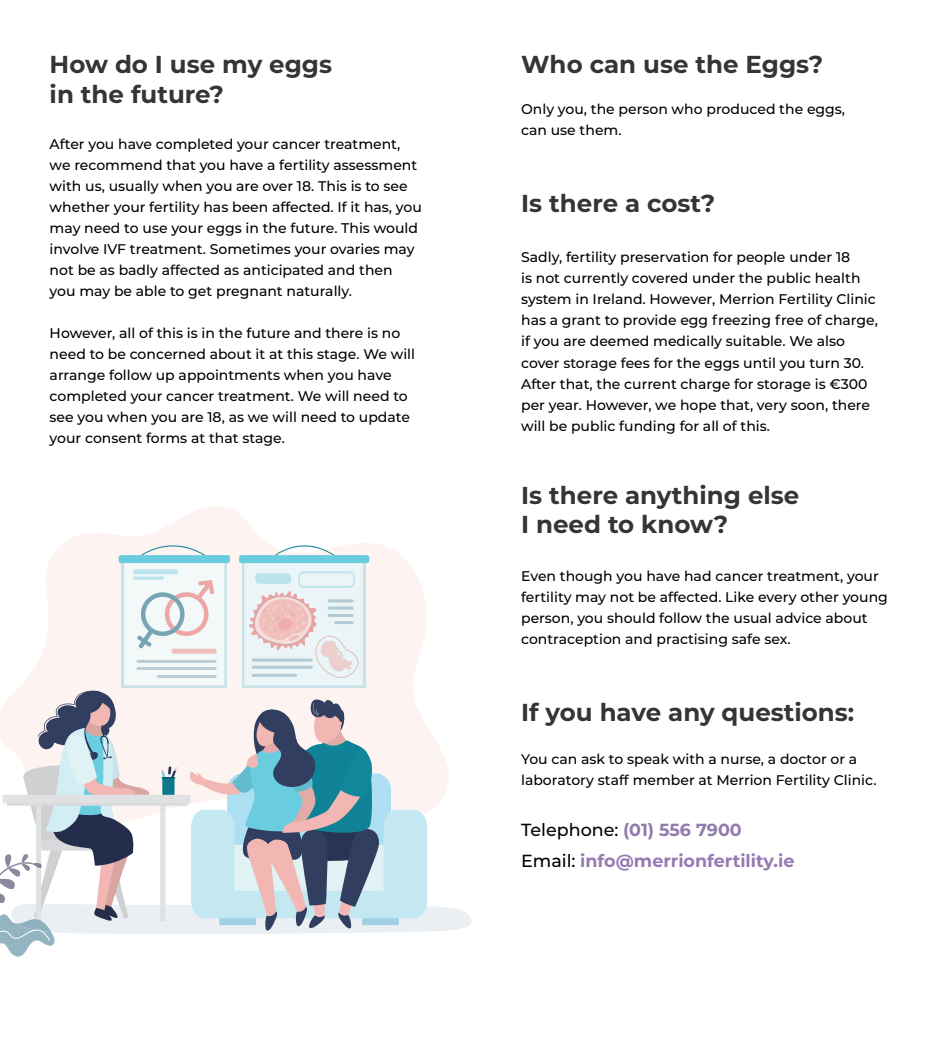
<style>
.page{position:relative;width:943px;height:1042px;background:#fff}
.page>*{position:absolute;margin:0;border:0;box-sizing:border-box;transform-origin:0 0}
.t1{font:700 24.5px/29.4px "Montserrat";color:#333538}
.t2{font:700 17.5px/31.5px "Montserrat";color:#967ab2}
.t3{font:500 14px/21px "Montserrat";color:#000001}
.s1{font-weight:500;color:#000001}
.s2{color:#917bac}
</style>
<div class="page">
<svg style="left:64px;top:506px;width:308px;height:38px"></svg>
<svg style="left:0;top:544px;width:472px;height:412px"></svg>
<h1 class="t1" style="left:50px;top:49px;width:284px">How do I use my eggs in the future?</h1>
<p class="t3" style="left:50px;top:132px;width:374px">After you have completed your cancer treatment, we recommend that you have a fertility assessment with us, usually when you are over 18. This is to see whether your fertility has been affected. If it has, you may need to use your eggs in the future. This would involve IVF treatment. Sometimes your ovaries may not be as badly affected as anticipated and then you may be able to get pregnant naturally.</p>
<p class="t3" style="left:50px;top:321px;width:367px">However, all of this is in the future and there is no need to be concerned about it at this stage. We will arrange follow up appointments when you have completed your cancer treatment. We will need to see you when you are 18, as we will need to update your consent forms at that stage.</p>
<h1 class="t1" style="left:521px;top:49px;width:304px">Who can use the Eggs?</h1>
<p class="t3" style="left:521px;top:98px;width:325px">Only you, the person who produced the eggs, can use them.</p>
<h1 class="t1" style="left:521px;top:188px;width:196px">Is there a cost?</h1>
<p class="t3" style="left:521px;top:246px;width:358px">Sadly, fertility preservation for people under 18<br>is not currently covered under the public health system in Ireland. However, Merrion Fertility Clinic has a grant to provide egg freezing free of charge, if you are deemed medically suitable. We also cover storage fees for the eggs until you turn 30.<br>After that, the current charge for storage is €300 per year. However, we hope that, very soon, there will be public funding for all of this.</p>
<h1 class="t1" style="left:521px;top:479px;width:280px">Is there anything else<br>I need to know?</h1>
<p class="t3" style="left:521px;top:565px;width:368px">Even though you have had cancer treatment, your fertility may not be affected. Like every other young person, you should follow the usual advice about contraception and practising safe sex.</p>
<h1 class="t1" style="left:521px;top:697px;width:335px">If you have any questions:</h1>
<p class="t3" style="left:521px;top:748px;width:357px">You can ask to speak with a nurse, a doctor or a laboratory staff member at Merrion Fertility Clinic.</p>
<p class="t2" style="left:521px;top:813px;width:275px"><span class="s1">Telephone:</span> <span class="s2">(01) 556 7900<br></span><span class="s1">Email:</span> info@merrionfertility.ie</p>
</div>
